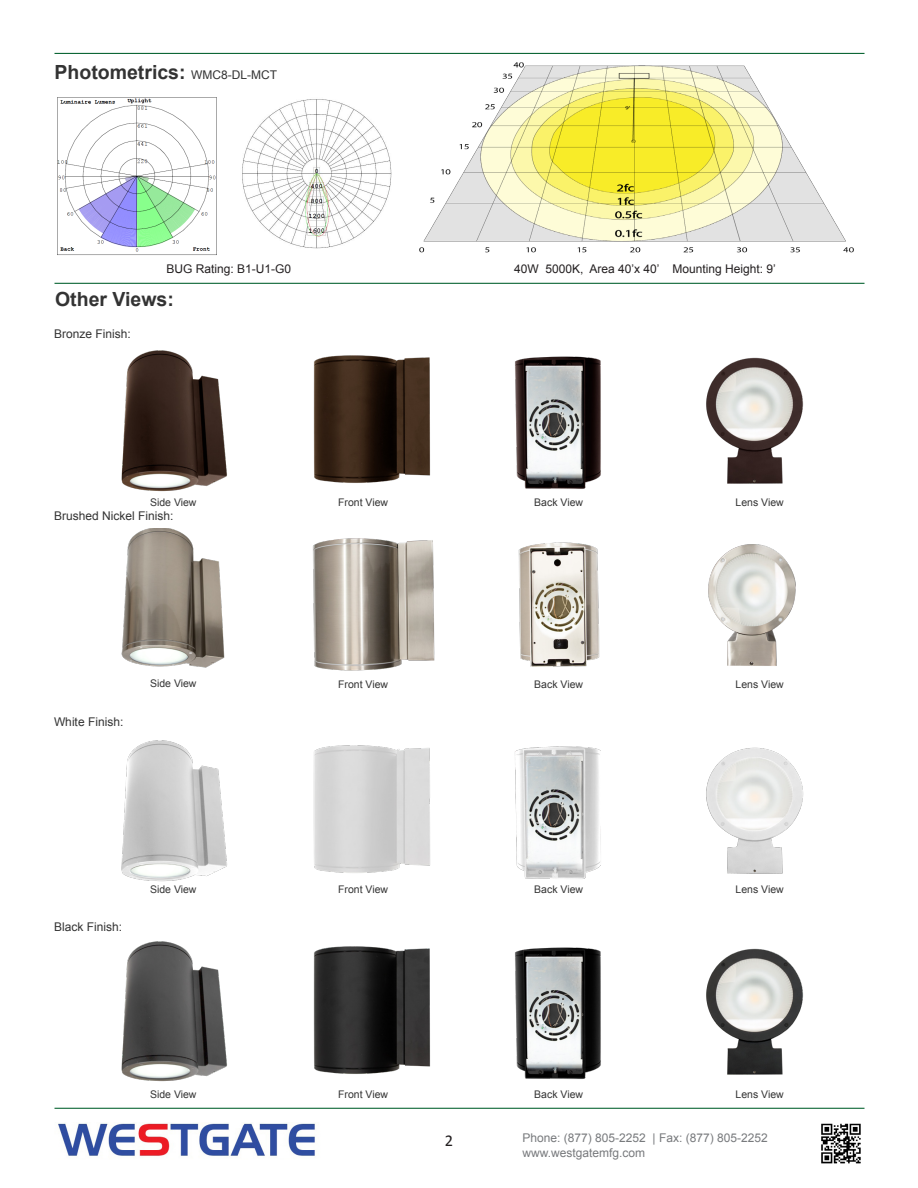
<style>
.page{position:relative;width:918px;height:1188px;background:#fff}
.page>*{position:absolute;margin:0;border:0;box-sizing:border-box;transform-origin:0 0}
.t1{font:700 19.5px "Arial";color:#333}
.t2{font:16.5px "Calibri";color:#231f20}
.t3{font:12px "Arial";color:#333}
.t4{font:12px "Arial";color:#787a7d}
.t5{font:12px "Arial";color:#231f20}
.t6{font:10.5px "Arial";color:#333}
.s1{font-weight:400;font-size:12px}
</style>
<div class="page">
<hr style="left:55px;top:53px;width:810px;height:1px;background:#0d6736">
<hr style="left:55px;top:283px;width:810px;height:1px;background:#0d6736">
<hr style="left:55px;top:1108px;width:810px;height:1px;background:#0d6736">
<img style="left:420px;top:62px;width:434px;height:191px">
<img style="left:121px;top:350px;width:106px;height:142px">
<img style="left:121px;top:740px;width:106px;height:142px">
<img style="left:121px;top:941px;width:106px;height:141px">
<img style="left:313px;top:355px;width:118px;height:128px">
<img style="left:313px;top:745px;width:117px;height:128px">
<img style="left:313px;top:946px;width:118px;height:128px">
<img style="left:515px;top:356px;width:86px;height:133px">
<img style="left:515px;top:746px;width:86px;height:133px">
<img style="left:515px;top:947px;width:86px;height:132px">
<img style="left:706px;top:357px;width:98px;height:127px">
<img style="left:706px;top:747px;width:98px;height:127px">
<img style="left:706px;top:948px;width:98px;height:127px">
<img style="left:57px;top:97px;width:160px;height:158px">
<img style="left:58px;top:1123px;width:257px;height:34px">
<img style="left:821px;top:1123px;width:40px;height:41px">
<img style="left:121px;top:528px;width:104px;height:140px">
<img style="left:313px;top:538px;width:122px;height:133px">
<img style="left:518px;top:542px;width:82px;height:125px">
<img style="left:708px;top:544px;width:88px;height:122px">
<img style="left:242px;top:99px;width:150px;height:150px">
<p class="t1" style="left:55px;top:60px;width:224px">Photometrics: <span class="s1">WMC8-DL-MCT</span></p>
<p class="t5" style="left:167px;top:261px;width:126px">BUG Rating: B1-U1-G0</p>
<p class="t5" style="left:514px;top:261px;width:263px">40W 5000K, Area 40’x 40’ Mounting Height: 9’</p>
<p class="t1" style="left:55px;top:286px;width:120px">Other Views:</p>
<p class="t3" style="left:54px;top:326px;width:78px">Bronze Finish:</p>
<p class="t6" style="left:150px;top:495px;width:48px">Side View</p>
<p class="t3" style="left:54px;top:508px;width:121px">Brushed Nickel Finish:</p>
<p class="t3" style="left:54px;top:714px;width:71px">White Finish:</p>
<p class="t6" style="left:150px;top:677px;width:48px">Side View</p>
<p class="t3" style="left:54px;top:919px;width:70px">Black Finish:</p>
<p class="t6" style="left:150px;top:882px;width:48px">Side View</p>
<p class="t6" style="left:150px;top:1087px;width:48px">Side View</p>
<p class="t6" style="left:338px;top:495px;width:51px">Front View</p>
<p class="t6" style="left:338px;top:677px;width:51px">Front View</p>
<p class="t6" style="left:534px;top:495px;width:50px">Back View</p>
<p class="t6" style="left:534px;top:677px;width:50px">Back View</p>
<p class="t6" style="left:736px;top:495px;width:50px">Lens View</p>
<p class="t6" style="left:736px;top:677px;width:50px">Lens View</p>
<p class="t6" style="left:338px;top:883px;width:51px">Front View</p>
<p class="t6" style="left:534px;top:883px;width:50px">Back View</p>
<p class="t6" style="left:736px;top:883px;width:50px">Lens View</p>
<p class="t6" style="left:338px;top:1088px;width:51px">Front View</p>
<p class="t2" style="left:445px;top:1130px;width:10px">2</p>
<p class="t6" style="left:534px;top:1088px;width:50px">Back View</p>
<p class="t6" style="left:736px;top:1088px;width:50px">Lens View</p>
<p class="t4" style="left:522px;top:1130px;width:247px">Phone: (877) 805-2252 | Fax: (877) 805-2252</p>
<p class="t4" style="left:522px;top:1145px;width:124px">www.westgatemfg.com</p>
</div>
